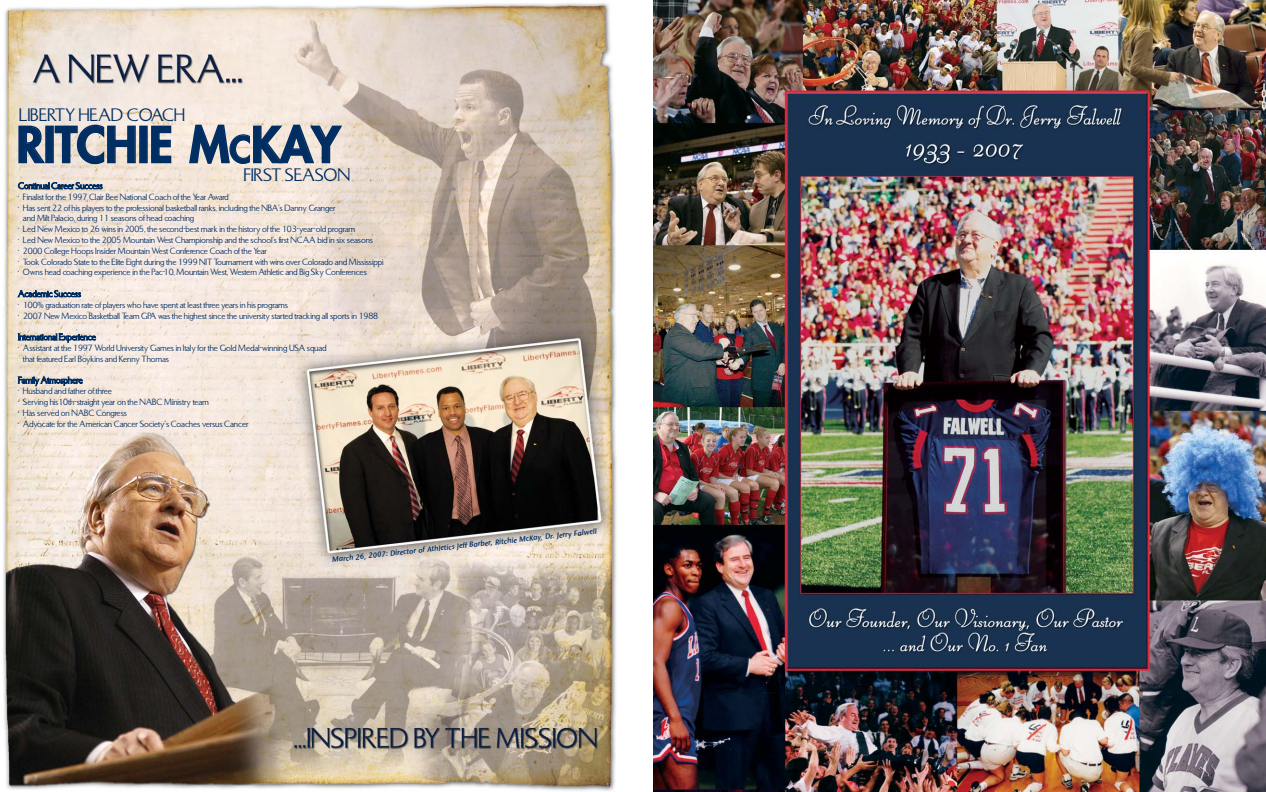
<style>
.page{position:relative;width:1266px;height:792px;background:#fff}
.page>*{position:absolute;margin:0;border:0;box-sizing:border-box;transform-origin:0 0}
.t1{font:800 48px "Futura";letter-spacing:-.005em;color:#002d62}
.t2{font:18px "Sousanna";color:#002d62}
.t3{font:9px/10.8px "Sousanna";color:#002d62}
.t4{font:italic 600 7.5px "Stone Sans";color:#002d62}
.s1{font-size:36px}
</style>
<div class="page">
<img style="left:3px;top:2px;width:614px;height:789px">
<img style="left:653px;top:0;width:612px;height:792px">
<h2 class="t2" style="left:19px;top:109px;width:168px">LIBERTY HEAD COACH</h2>
<h1 class="t1" style="left:17px;top:122px;width:325px">RITCHIE M<span class="s1">C</span>KAY</h1>
<h2 class="t2" style="left:243px;top:168px;width:108px">FIRST SEASON</h2>
<p class="t3" style="left:18px;top:181px;width:86px">Continual Career Success</p>
<p class="t3" style="left:18px;top:192px;width:212px">• Finalist for the 1997 Clair Bee National Coach of the Year Award</p>
<p class="t3" style="left:23px;top:203px;width:314px;text-indent:-5px">• Has sent 22 of his players to the professional basketball ranks, including the NBA’s Danny Granger and Milt Palacio, during 11 seasons of head coaching</p>
<p class="t3" style="left:18px;top:224px;width:339px">• Led New Mexico to 26 wins in 2005, the second-best mark in the history of the 103-year-old program</p>
<p class="t3" style="left:18px;top:235px;width:356px">• Led New Mexico to the 2005 Mountain West Championship and the school’s first NCAA bid in six seasons</p>
<p class="t3" style="left:18px;top:246px;width:250px">• 2000 College Hoops Insider Mountain West Conference Coach of the Year</p>
<p class="t3" style="left:18px;top:257px;width:367px">• Took Colorado State to the Elite Eight during the 1999 NIT Tournament with wins over Colorado and Mississippi</p>
<p class="t3" style="left:18px;top:268px;width:350px">• Owns head coaching experience in the Pac-10, Mountain West, Western Athletic and Big Sky Conferences</p>
<p class="t3" style="left:18px;top:289px;width:64px">Academic Success</p>
<p class="t3" style="left:18px;top:300px;width:271px">• 100% graduation rate of players who have spent at least three years in his programs</p>
<p class="t3" style="left:18px;top:311px;width:361px">• 2007 New Mexico Basketball Team GPA was the highest since the university started tracking all sports in 1988</p>
<p class="t3" style="left:18px;top:332px;width:79px">International Experience</p>
<p class="t3" style="left:23px;top:343px;width:305px;text-indent:-5px">• Assistant at the 1997 World University Games in Italy for the Gold Medal-winning USA squad that featured Earl Boykins and Kenny Thomas</p>
<p class="t3" style="left:18px;top:376px;width:66px">Family Atmosphere</p>
<p class="t3" style="left:18px;top:386px;width:95px">• Husband and father of three</p>
<p class="t3" style="left:18px;top:397px;width:192px">• Serving his10th-straight year on the NABC Ministry team</p>
<p class="t3" style="left:18px;top:408px;width:111px">• Has served on NABC Congress</p>
<p class="t3" style="left:18px;top:419px;width:232px">• Advocate for the American Cancer Society’s Coaches versus Cancer</p>
<p class="t4" style="left:331px;top:556px;width:267px;rotate:-6deg">March 26, 2007: Director of Athletics Jeff Barber, Ritchie McKay, Dr. Jerry Falwell</p>
</div>
